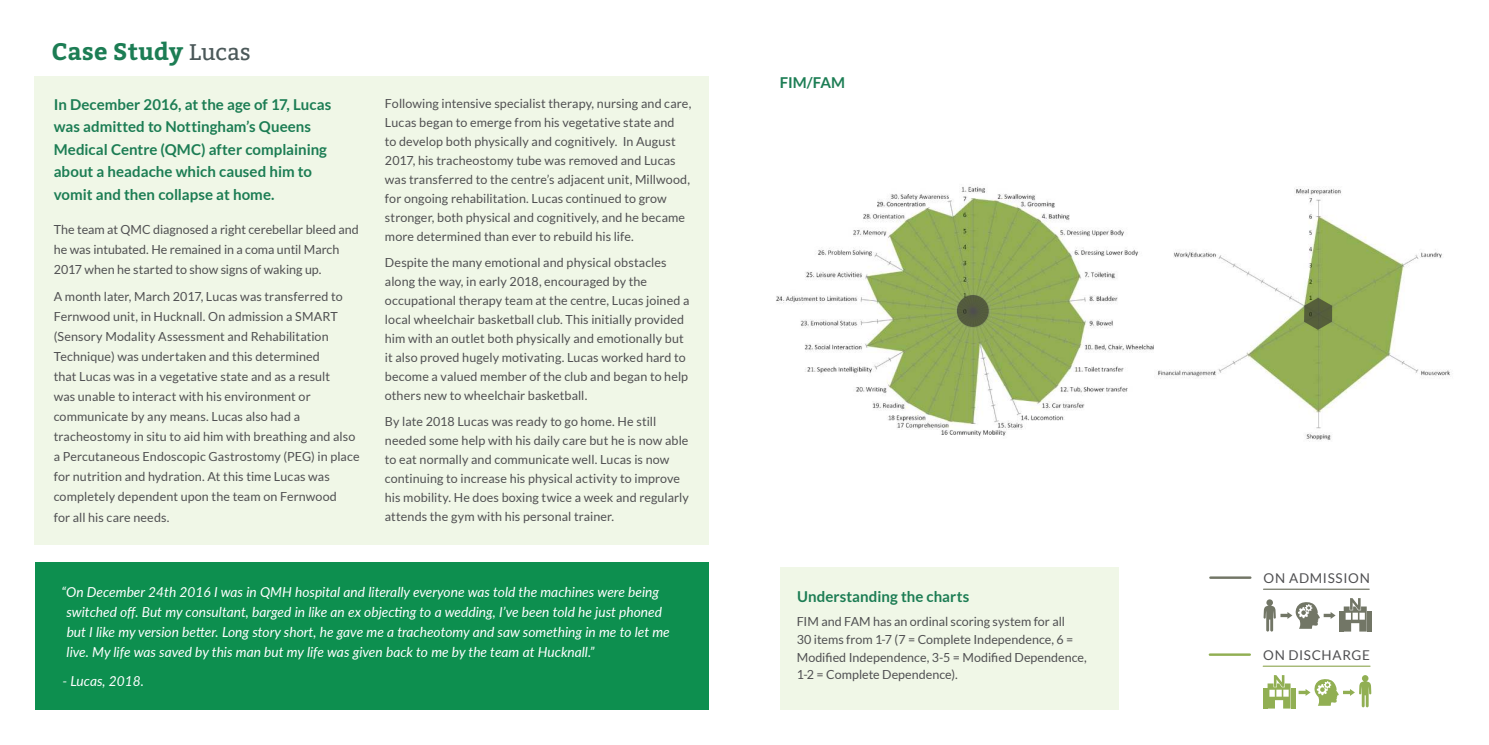
<style>
.page{position:relative;width:1489px;height:745px;background:#fff}
.page>*{position:absolute;margin:0;border:0;box-sizing:border-box;transform-origin:0 0}
.t1{font:700 23.75px "Bitter";letter-spacing:.005em;color:#1c7d54}
.t2{font:700 15px/22.5px "Lato";letter-spacing:.005em;color:#1c7d54}
.t3{font:italic 13.75px/20px "Lato";color:#fff}
.t4{font:13.5px "Lato";letter-spacing:.05em;color:#505052}
.t5{font:12.5px/19px "Lato";letter-spacing:.005em;color:#505052}
.s1{font-weight:400;font-size:22.5px;color:#4b5859}
</style>
<div class="page">
<div style="left:35px;top:562px;width:674px;height:147px;background:#0d8f4f"></div>
<div style="left:35px;top:76px;width:674px;height:468px;background:#f0f7e7"></div>
<div style="left:779px;top:566px;width:339px;height:143px;background:#f0f7e7"></div>
<hr style="left:1263px;top:588px;width:105px;height:1px;background:#727666">
<svg style="left:1263px;top:599px;width:72px;height:32px"></svg>
<hr style="left:1210px;top:576px;width:40px;height:2px;background:#727666">
<hr style="left:1263px;top:665px;width:106px;height:1px;background:#97ad5f">
<svg style="left:1298px;top:675px;width:73px;height:31px"></svg>
<hr style="left:1209px;top:653px;width:40px;height:2px;background:#91af53">
<div style="left:1338px;top:611px;width:5px;height:20px;background:#727666"></div>
<div style="left:1366px;top:611px;width:5px;height:20px;background:#727666"></div>
<svg style="left:1343px;top:598px;width:23px;height:33px"></svg>
<svg style="left:1263px;top:688px;width:3px;height:20px"></svg>
<svg style="left:1290px;top:688px;width:4px;height:20px"></svg>
<svg style="left:1267px;top:675px;width:23px;height:33px"></svg>
<img style="left:776px;top:186px;width:378px;height:250px">
<svg style="left:956px;top:295px;width:32px;height:32px"></svg>
<img style="left:1158px;top:188px;width:292px;height:254px">
<svg style="left:1303px;top:297px;width:28px;height:32px"></svg>
<h1 class="t1" style="left:52px;top:41px;width:200px">Case Study <span class="s1">Lucas</span></h1>
<p class="t2" style="left:54px;top:94px;width:279px">In December 2016, at the age of 17, Lucas was admitted to Nottingham’s Queens Medical Centre (QMC) after complaining about a headache which caused him to vomit and then collapse at home.</p>
<p class="t5" style="left:54px;top:220px;width:306px;line-height:20px">The team at QMC diagnosed a right cerebellar bleed and he was intubated. He remained in a coma until March<br>2017 when he started to show signs of waking up.</p>
<p class="t5" style="left:54px;top:287px;width:307px;line-height:20px">A month later, March 2017, Lucas was transferred to Fernwood unit, in Hucknall. On admission a SMART (Sensory Modality Assessment and Rehabilitation Technique) was undertaken and this determined<br>that Lucas was in a vegetative state and as a result<br>was unable to interact with his environment or communicate by any means. Lucas also had a tracheostomy in situ to aid him with breathing and also a Percutaneous Endoscopic Gastrostomy (PEG) in place for nutrition and hydration. At this time Lucas was completely dependent upon the team on Fernwood<br>for all his care needs.</p>
<p class="t5" style="left:385px;top:94px;width:308px">Following intensive specialist therapy, nursing and care, Lucas began to emerge from his vegetative state and<br>to develop both physically and cognitively. In August 2017, his tracheostomy tube was removed and Lucas was transferred to the centre’s adjacent unit, Millwood, for ongoing rehabilitation. Lucas continued to grow stronger, both physical and cognitively, and he became more determined than ever to rebuild his life.</p>
<p class="t5" style="left:385px;top:253px;width:306px">Despite the many emotional and physical obstacles along the way, in early 2018, encouraged by the occupational therapy team at the centre, Lucas joined a local wheelchair basketball club. This initially provided him with an outlet both physically and emotionally but it also proved hugely motivating. Lucas worked hard to become a valued member of the club and began to help others new to wheelchair basketball.</p>
<p class="t5" style="left:385px;top:412px;width:305px">By late 2018 Lucas was ready to go home. He still needed some help with his daily care but he is now able to eat normally and communicate well. Lucas is now continuing to increase his physical activity to improve his mobility. He does boxing twice a week and regularly attends the gym with his personal trainer.</p>
<p class="t3" style="left:66px;top:583px;width:605px;text-indent:-5px">“On December 24th 2016 I was in QMH hospital and literally everyone was told the machines were being switched off. But my consultant, barged in like an ex objecting to a wedding, I’ve been told he just phoned but I like my version better. Long story short, he gave me a tracheotomy and saw something in me to let me live. My life was saved by this man but my life was given back to me by the team at Hucknall.”</p>
<p class="t3" style="left:62px;top:669px;width:83px">- Lucas, 2018.</p>
<p class="t2" style="left:780px;top:72px;width:67px">FIM/FAM</p>
<p class="t2" style="left:797px;top:585px;width:174px">Understanding the charts</p>
<p class="t5" style="left:796px;top:613px;width:291px;line-height:17.5px">FIM and FAM has an ordinal scoring system for all<br>30 items from 1-7 (7 = Complete Independence, 6 = Modified Independence, 3-5 = Modified Dependence, 1-2 = Complete Dependence).</p>
<p class="t4" style="left:1263px;top:571px;width:108px">ON ADMISSION</p>
<p class="t4" style="left:1263px;top:648px;width:108px">ON DISCHARGE</p>
</div>
